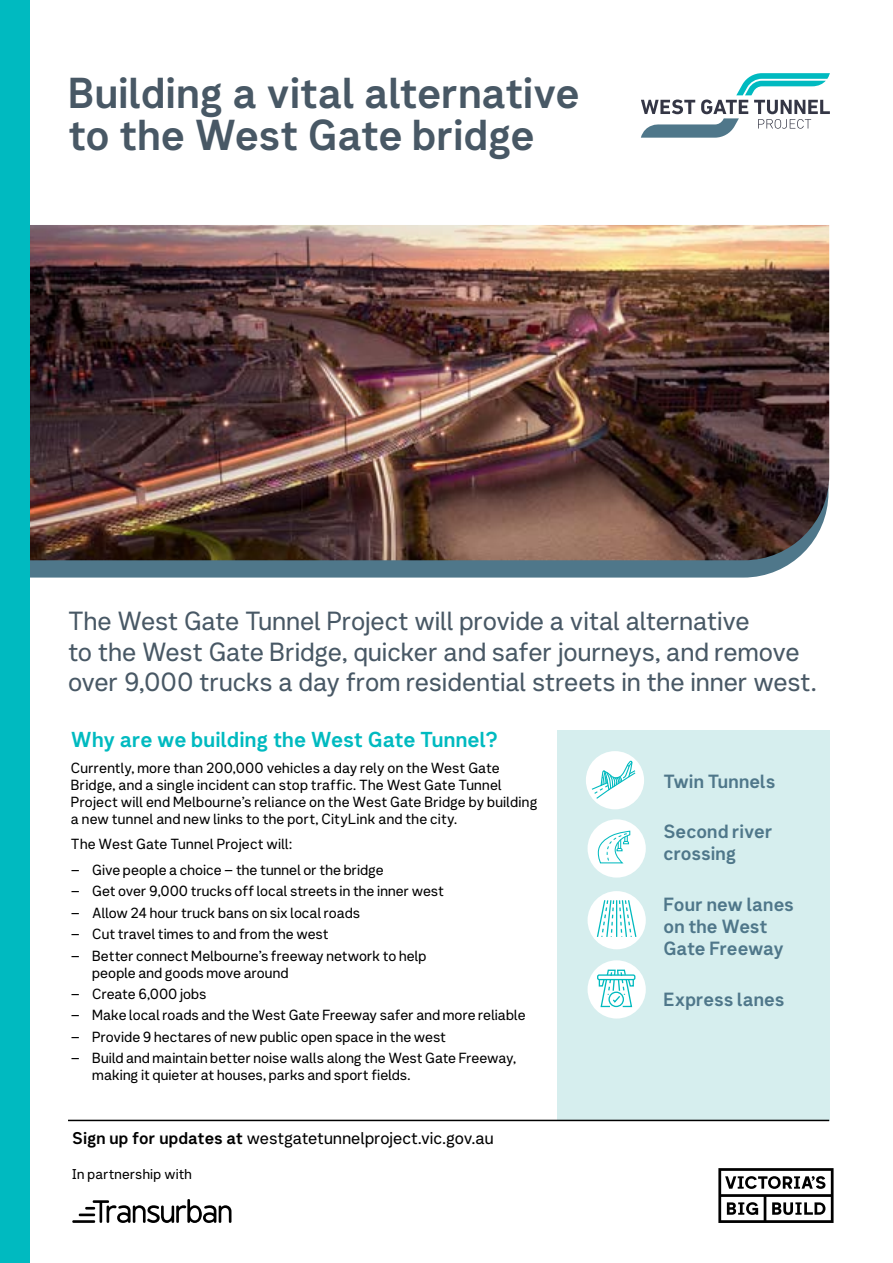
<style>
.page{position:relative;width:893px;height:1263px;background:#fff}
.page>*{position:absolute;margin:0;border:0;box-sizing:border-box;transform-origin:0 0}
.t1{font:42px/42px "Network Sans 2019 Bold";letter-spacing:-.01em;color:#485865}
.t2{font:25.5px/30.6px "Network Sans 2019 Regular";letter-spacing:-.005em;color:#485865}
.t3{font:21px "Network Sans 2019 Bold";letter-spacing:.005em;color:#00bac0}
.t4{font:18.6px/21.9px "Network Sans 2019 Bold";color:#4f778a}
.t5{font:16.5px "Network Sans 2019 Regular";color:#000}
.t6{font:14.25px/17.1px "Network Sans 2019 Regular";letter-spacing:.005em;color:#000}
.t7{font:13.8px "Network Sans 2019 Regular";letter-spacing:.015em;color:#000}
.s1{font-family:"Network Sans 2019 Bold"}
</style>
<div class="page">
<hr style="left:79px;top:1213px;width:16px;height:3px;background:#000">
<svg style="left:85px;top:1199px;width:146px;height:24px"></svg>
<hr style="left:72px;top:1220px;width:23px;height:3px;background:#000">
<svg style="left:718px;top:1168px;width:116px;height:55px"></svg>
<svg style="left:30px;top:560px;width:765px;height:18px;background:#567b8d"></svg>
<img style="left:30px;top:225px;width:799px;height:335px">
<svg style="left:641px;top:73px;width:189px;height:65px"></svg>
<div style="left:557px;top:730px;width:272px;height:390px;background:#d6eeee"></div>
<div style="left:586px;top:751px;width:58px;height:58px;background:#fff;border-radius:50%"></div>
<svg style="left:591px;top:760px;width:45px;height:39px"></svg>
<div style="left:588px;top:819px;width:58px;height:58px;background:#fff;border-radius:50%"></div>
<svg style="left:597px;top:830px;width:34px;height:34px"></svg>
<div style="left:588px;top:891px;width:58px;height:58px;background:#fff;border-radius:50%"></div>
<div style="left:588px;top:960px;width:58px;height:58px;background:#fff;border-radius:50%"></div>
<svg style="left:597px;top:900px;width:39px;height:37px"></svg>
<div style="left:597px;top:974px;width:38px;height:6px;border:1px solid #00babf;border-radius:2px"></div>
<svg style="left:598px;top:969px;width:37px;height:38px"></svg>
<hr style="left:68px;top:1120px;width:761px;height:1px;background:#000">
<div style="left:0;top:0;width:30px;height:1263px;background:#00bac0"></div>
<h1 class="t1" style="left:68px;top:70px;width:513px">Building a vital alternative to the West Gate bridge</h1>
<h2 class="t2" style="left:68px;top:604px;width:750px">The West Gate Tunnel Project will provide a vital alternative<br>to the West Gate Bridge, quicker and safer journeys, and remove over 9,000 trucks a day from residential streets in the inner west.</h2>
<h3 class="t3" style="left:71px;top:721px;width:428px">Why are we building the West Gate Tunnel?</h3>
<p class="t6" style="left:71px;top:758px;width:468px">Currently, more than 200,000 vehicles a day rely on the West Gate Bridge, and a single incident can stop traffic. The West Gate Tunnel Project will end Melbourne’s reliance on the West Gate Bridge by building a new tunnel and new links to the port, CityLink and the city.</p>
<p class="t6" style="left:71px;top:835px;width:223px">The West Gate Tunnel Project will:</p>
<p class="t6" style="left:71px;top:861px;width:314px">– Give people a choice – the tunnel or the bridge</p>
<p class="t6" style="left:71px;top:882px;width:375px">– Get over 9,000 trucks off local streets in the inner west</p>
<p class="t6" style="left:71px;top:903px;width:291px">– Allow 24 hour truck bans on six local roads</p>
<p class="t6" style="left:71px;top:925px;width:259px">– Cut travel times to and from the west</p>
<p class="t6" style="left:92px;top:946px;width:336px;text-indent:-21px">– Better connect Melbourne’s freeway network to help people and goods move around</p>
<p class="t6" style="left:71px;top:984px;width:137px">– Create 6,000 jobs</p>
<p class="t6" style="left:71px;top:1006px;width:456px">– Make local roads and the West Gate Freeway safer and more reliable</p>
<p class="t6" style="left:71px;top:1027px;width:377px">– Provide 9 hectares of new public open space in the west</p>
<p class="t6" style="left:92px;top:1049px;width:425px;text-indent:-21px">– Build and maintain better noise walls along the West Gate Freeway, making it quieter at houses, parks and sport fields.</p>
<h3 class="t4" style="left:663px;top:769px;width:114px">Twin Tunnels</h3>
<h3 class="t4" style="left:663px;top:820px;width:111px">Second river crossing</h3>
<h3 class="t4" style="left:663px;top:892px;width:132px">Four new lanes on the West<br>Gate Freeway</h3>
<h3 class="t4" style="left:663px;top:987px;width:122px">Express lanes</h3>
<p class="t5" style="left:72px;top:1124px;width:423px"><span class="s1">Sign up for updates at</span> westgatetunnelproject.vic.gov.au</p>
<p class="t7" style="left:72px;top:1162px;width:121px">In partnership with</p>
</div>
